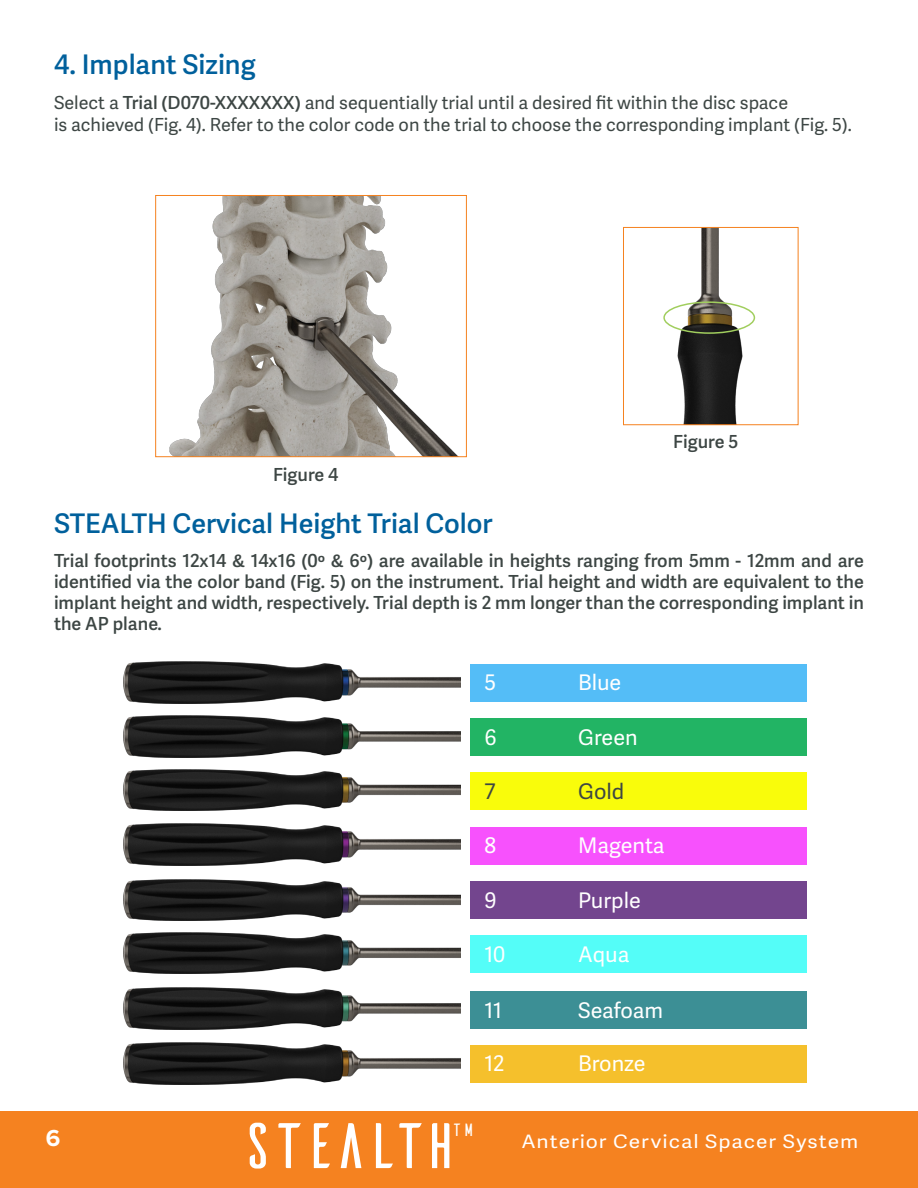
<style>
.page{position:relative;width:918px;height:1188px;background:#fff}
.page>*{position:absolute;margin:0;border:0;box-sizing:border-box;transform-origin:0 0}
.t1{font:64.2px "Ailerons";letter-spacing:-.15em;color:#fff;scale:1.13 1}
.t2{font:600 27px "Adelle Sans";color:#00609c}
.t3{font:700 24px "Proxima Nova";color:#fff}
.t4{font:21.6px "Adelle Sans";color:#fff}
.t5{font:21.6px "Adelle Sans";color:#3d4644}
.t6{font:18.45px "Adelle Sans";letter-spacing:.045em;color:#fff;scale:1.13 1}
.t7{font:600 18px/21px "Adelle Sans";color:#3d4644;text-align:justify}
.t8{font:18px/21.6px "Adelle Sans";color:#3d4644}
.t9{font:17.85px "Ailerons";color:#fff;scale:1.13 1}
.s1{font-weight:600}
</style>
<div class="page">
<div style="left:0;top:1111px;width:918px;height:77px;background:#f58220"></div>
<img style="left:169px;top:197px;width:288px;height:258px">
<div style="left:155px;top:195px;width:312px;height:262px;border:1px solid #f58220"></div>
<img style="left:674px;top:229px;width:73px;height:194px">
<div style="left:623px;top:227px;width:175px;height:198px;border:1px solid #f58220"></div>
<div style="left:470px;top:664px;width:337px;height:37px;background:#54bdf7"></div>
<div style="left:470px;top:719px;width:337px;height:37px;background:#22b464"></div>
<div style="left:470px;top:772px;width:337px;height:38px;background:#f9fc0b"></div>
<div style="left:470px;top:827px;width:337px;height:37px;background:#f751fd"></div>
<div style="left:470px;top:882px;width:337px;height:37px;background:#73458e"></div>
<div style="left:470px;top:991px;width:337px;height:38px;background:#3c8f95"></div>
<div style="left:470px;top:935px;width:337px;height:38px;background:#54fdf8"></div>
<div style="left:470px;top:1045px;width:337px;height:37px;background:#f5c02c"></div>
<img style="left:124px;top:661px;width:337px;height:42px">
<img style="left:123px;top:715px;width:338px;height:42px">
<img style="left:124px;top:769px;width:337px;height:42px">
<img style="left:124px;top:824px;width:337px;height:41px">
<img style="left:124px;top:879px;width:337px;height:42px">
<img style="left:123px;top:932px;width:338px;height:42px">
<img style="left:123px;top:988px;width:338px;height:42px">
<img style="left:124px;top:1042px;width:337px;height:42px">
<div style="left:663px;top:301px;width:92px;height:33px;border:2px solid #a1ce5e;border-radius:50%"></div>
<h2 class="t2" style="left:54px;top:49px;width:203px">4. Implant Sizing</h2>
<p class="t8" style="left:54px;top:93px;width:799px">Select a <span class="s1">Trial (D070-XXXXXXX)</span> and sequentially trial until a desired fit within the disc space<br>is achieved (Fig. 4). Refer to the color code on the trial to choose the corresponding implant (Fig. 5).</p>
<p class="t7" style="left:273px;top:464px;width:67px">Figure 4</p>
<p class="t7" style="left:673px;top:432px;width:67px">Figure 5</p>
<h2 class="t2" style="left:54px;top:508px;width:440px">STEALTH Cervical Height Trial Color</h2>
<p class="t7" style="left:54px;top:551px;width:812px">Trial footprints 12x14 &amp; 14x16 (0º &amp; 6º) are available in heights ranging from 5mm - 12mm and are identified via the color band (Fig. 5) on the instrument. Trial height and width are equivalent to the implant height and width, respectively. Trial depth is 2 mm longer than the corresponding implant in the AP plane.</p>
<p class="t4" style="left:484px;top:670px;width:13px">5</p>
<p class="t4" style="left:578px;top:670px;width:45px">Blue</p>
<p class="t4" style="left:484px;top:725px;width:14px">6</p>
<p class="t4" style="left:578px;top:725px;width:61px">Green</p>
<p class="t5" style="left:484px;top:779px;width:13px">7</p>
<p class="t5" style="left:578px;top:779px;width:48px">Gold</p>
<p class="t4" style="left:484px;top:833px;width:13px">8</p>
<p class="t4" style="left:578px;top:833px;width:88px">Magenta</p>
<p class="t4" style="left:484px;top:888px;width:14px">9</p>
<p class="t4" style="left:578px;top:888px;width:64px">Purple</p>
<p class="t4" style="left:484px;top:942px;width:23px">10</p>
<p class="t4" style="left:578px;top:942px;width:53px">Aqua</p>
<p class="t4" style="left:484px;top:998px;width:19px">11</p>
<p class="t4" style="left:578px;top:998px;width:86px">Seafoam</p>
<p class="t4" style="left:484px;top:1051px;width:22px">12</p>
<p class="t4" style="left:578px;top:1051px;width:69px">Bronze</p>
<h3 class="t3" style="left:46px;top:1120px;width:16px">6</h3>
<h1 class="t1" style="left:236px;top:1115px;width:202px">Stealth</h1>
<p class="t9" style="left:452px;top:1122px;width:22px">™</p>
<p class="t6" style="left:521px;top:1131px;width:300px">Anterior Cervical Spacer System</p>
</div>
